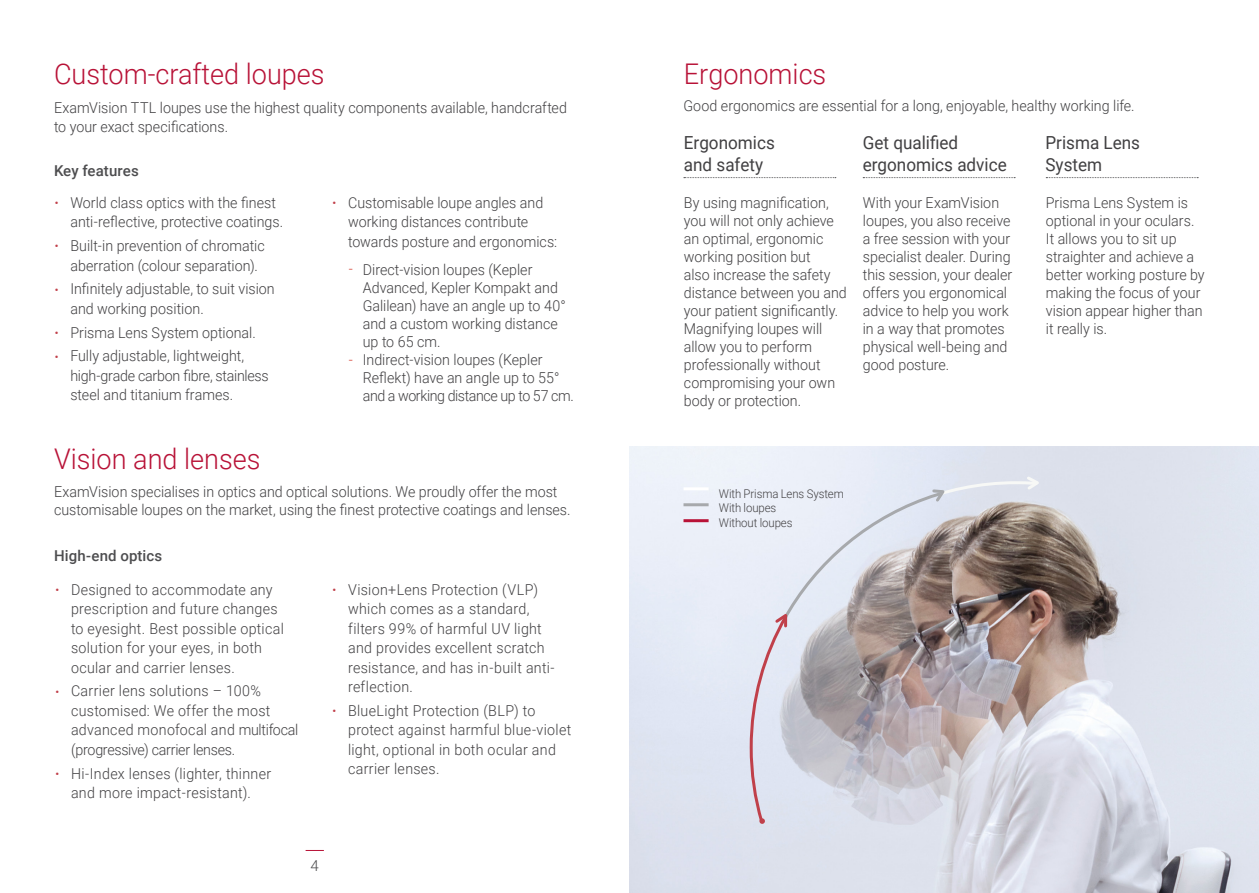
<style>
.page{position:relative;width:1259px;height:893px;background:#fff}
.page>*{position:absolute;margin:0;border:0;box-sizing:border-box;transform-origin:0 0}
.t1{font:300 28.5px "Roboto";color:#b81237;scale:.95 1}
.t2{font:18px/22.2px "Roboto";color:#414042;scale:.95 1}
.t3{font:300 15px/18px "Roboto";color:#414042;scale:.95 1}
.t4{font:300 15px/19.5px "Roboto";letter-spacing:.02em;color:#414042;scale:.95 1}
.t5{font:500 15px "Roboto";letter-spacing:.005em;color:#4d4d4f}
.t6{font:300 15px "Roboto";color:#d54134;scale:.95 1}
.t7{font:300 15px "Roboto";color:#4d4d4f}
.t8{font:300 12px/14.4px "Roboto";letter-spacing:-.01em;color:#414042;scale:.95 1}
</style>
<div class="page">
<svg style="left:306px;top:850px;width:18px;height:1px"></svg>
<img style="left:629px;top:446px;width:630px;height:447px">
<svg style="left:684px;top:177px;width:152px;height:1px"></svg>
<svg style="left:863px;top:177px;width:152px;height:1px"></svg>
<svg style="left:1046px;top:177px;width:152px;height:1px"></svg>
<hr style="left:683px;top:519px;width:25px;height:3px;background:#b81237">
<hr style="left:683px;top:487px;width:25px;height:3px;background:#fff">
<hr style="left:683px;top:503px;width:25px;height:3px;background:#a7a9ac">
<svg style="left:748px;top:474px;width:295px;height:352px;background:#c0bbc0"></svg>
<h1 class="t1" style="left:54px;top:54px;width:286px">Custom-crafted loupes</h1>
<p class="t3" style="left:54px;top:97px;width:541px;line-height:19.5px">ExamVision TTL loupes use the highest quality components available, handcrafted to your exact specifications.</p>
<p class="t5" style="left:54px;top:161px;width:86px">Key features</p>
<p class="t3" style="left:70px;top:192px;width:225px;line-height:19.5px;text-indent:-17px"><sup>.</sup> World class optics with the finest anti-reflective, protective coatings.</p>
<p class="t3" style="left:70px;top:236px;width:206px;line-height:19.5px;text-indent:-17px"><sup>.</sup> Built-in prevention of chromatic aberration (colour separation).</p>
<p class="t3" style="left:70px;top:279px;width:217px;line-height:19.5px;text-indent:-17px"><sup>.</sup> Infinitely adjustable, to suit vision and working position.</p>
<p class="t3" style="left:53px;top:320px;width:215px;line-height:23.7px"><sup>.</sup> Prisma Lens System optional. <sup>.</sup> Fully adjustable, lightweight,</p>
<p class="t3" style="left:70px;top:365px;width:210px;line-height:19.5px">high-grade carbon fibre, stainless steel and titanium frames.</p>
<h1 class="t1" style="left:54px;top:439px;width:219px">Vision and lenses</h1>
<p class="t3" style="left:348px;top:192px;width:221px;line-height:19.5px;text-indent:-17px"><sup>.</sup> Customisable loupe angles and working distances contribute towards posture and ergonomics:</p>
<p class="t6" style="left:349px;top:259px;width:6px">-</p>
<p class="t6" style="left:349px;top:349px;width:6px">-</p>
<p class="t3" style="left:363px;top:260px;width:224px">Direct-vision loupes (Kepler<br>Advanced, Kepler Kompakt and<br>Galilean) have an angle up to 40° and a custom working distance up to 65 cm.<br>Indirect-vision loupes (Kepler<br>Reflekt) have an angle up to 55° and a working distance up to 57 cm.</p>
<p class="t3" style="left:54px;top:483px;width:545px">ExamVision specialises in optics and optical solutions. We proudly offer the most customisable loupes on the market, using the finest protective coatings and lenses.</p>
<p class="t5" style="left:54px;top:546px;width:110px">High-end optics</p>
<p class="t4" style="left:71px;top:579px;width:226px;text-indent:-17px"><sup>.</sup> Designed to accommodate any prescription and future changes to eyesight. Best possible optical solution for your eyes, in both ocular and carrier lenses.</p>
<p class="t3" style="left:71px;top:681px;width:241px;line-height:19.5px;text-indent:-17px"><sup>.</sup> Carrier lens solutions – 100% customised: We offer the most advanced monofocal and multifocal (progressive) carrier lenses.</p>
<p class="t4" style="left:54px;top:763px;width:230px;text-align:center"><sup>.</sup> Hi-Index lenses (lighter, thinner and more impact-resistant).</p>
<p class="t4" style="left:348px;top:579px;width:219px;text-indent:-17px"><sup>.</sup> Vision+Lens Protection (VLP) which comes as a standard, filters 99% of harmful UV light and provides excellent scratch resistance, and has in-built anti&shy;reflection.</p>
<p class="t4" style="left:348px;top:700px;width:236px;text-indent:-17px"><sup>.</sup> BlueLight Protection (BLP) to protect against harmful blue-violet light, optional in both ocular and carrier lenses.</p>
<p class="t7" style="left:310px;top:855px;width:10px">4</p>
<h1 class="t1" style="left:684px;top:54px;width:151px">Ergonomics</h1>
<p class="t3" style="left:683px;top:96px;width:476px">Good ergonomics are essential for a long, enjoyable, healthy working life.</p>
<p class="t2" style="left:684px;top:131px;width:97px">Ergonomics and safety</p>
<p class="t2" style="left:863px;top:131px;width:153px">Get qualified ergonomics advice</p>
<p class="t2" style="left:1045px;top:131px;width:101px">Prisma Lens<br>System</p>
<p class="t3" style="left:684px;top:193px;width:173px">By using magnification, you will not only achieve an optimal, ergonomic working position but<br>also increase the safety distance between you and your patient significantly.<br>Magnifying loupes will allow you to perform professionally without compromising your own body or protection.</p>
<p class="t3" style="left:863px;top:193px;width:159px">With your ExamVision loupes, you also receive a free session with your specialist dealer. During this session, your dealer offers you ergonomical advice to help you work in a way that promotes physical well-being and good posture.</p>
<p class="t8" style="left:719px;top:486px;width:133px">With Prisma Lens System<br>With loupes<br>Without loupes</p>
<p class="t3" style="left:1046px;top:193px;width:169px">Prisma Lens System is optional in your oculars.<br>It allows you to sit up straighter and achieve a better working posture by making the focus of your vision appear higher than it really is.</p>
</div>
